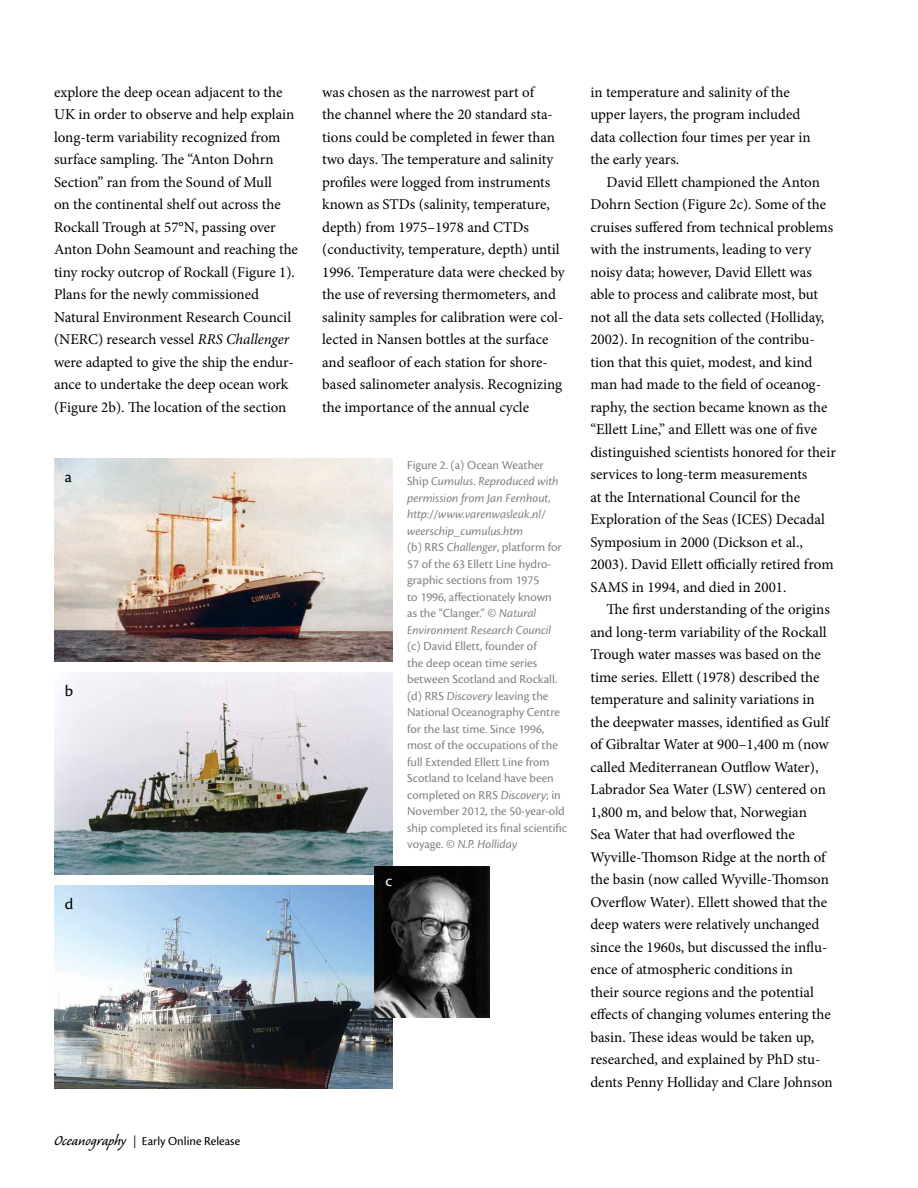
<style>
.page{position:relative;width:918px;height:1188px;background:#fff}
.page>*{position:absolute;margin:0;border:0;box-sizing:border-box;transform-origin:0 0}
.t1{font:16.5px "Cronos Pro";color:#000}
.t2{font:16.5px "Cronos Pro";color:#fff}
.t3{font:15px/22.5px "Minion Pro";color:#000}
.t4{font:12.75px/16.5px "Cronos Pro";color:#808285}
.t5{font:italic 12.75px/16.5px "Cronos Pro";letter-spacing:-.005em;color:#808285}
.t6{font:12.75px "Cronos Pro";color:#000}
.s1{font-style:italic}
.s2{font-style:normal}
.s3{font-family:"Caliban";font-size:18px}
.s4{font-family:"Minion Pro"}
</style>
<div class="page">
<img style="left:54px;top:459px;width:339px;height:203px">
<img style="left:54px;top:672px;width:339px;height:203px">
<img style="left:54px;top:885px;width:339px;height:203px">
<img style="left:375px;top:867px;width:114px;height:150px">
<p class="t3" style="left:54px;top:81px;width:246px">explore the deep ocean adjacent to the UK in order to observe and help explain long-term variability recognized from surface sampling. The “Anton Dohrn Section” ran from the Sound of Mull<br>on the continental shelf out across the Rockall Trough at 57°N, passing over Anton Dohn Seamount and reaching the tiny rocky outcrop of Rockall (Figure 1).<br>Plans for the newly commissioned Natural Environment Research Council (NERC) research vessel <span class="s1">RRS Challenger </span>were adapted to give the ship the endur&shy;ance to undertake the deep ocean work (Figure 2b). The location of the section</p>
<p class="t3" style="left:322px;top:81px;width:244px">was chosen as the narrowest part of<br>the channel where the 20 standard sta&shy;tions could be completed in fewer than two days. The temperature and salinity profiles were logged from instruments known as STDs (salinity, temperature, depth) from 1975–1978 and CTDs (conductivity, temperature, depth) until 1996. Temperature data were checked by the use of reversing thermometers, and salinity samples for calibration were col&shy;lected in Nansen bottles at the surface and seafloor of each station for shore&shy;based salinometer analysis. Recognizing the importance of the annual cycle</p>
<p class="t3" style="left:590px;top:81px;width:222px">in temperature and salinity of the upper layers, the program included data collection four times per year in the early years.</p>
<p class="t3" style="left:590px;top:171px;width:247px;text-indent:16px">David Ellett championed the Anton Dohrn Section (Figure 2c). Some of the cruises suffered from technical problems with the instruments, leading to very noisy data; however, David Ellett was able to process and calibrate most, but not all the data sets collected (Holliday, 2002). In recognition of the contribu&shy;tion that this quiet, modest, and kind man had made to the field of oceanog&shy;raphy, the section became known as the “Ellett Line,” and Ellett was one of five distinguished scientists honored for their services to long-term measurements<br>at the International Council for the Exploration of the Seas (ICES) Decadal Symposium in 2000 (Dickson et al., 2003). David Ellett officially retired from SAMS in 1994, and died in 2001.</p>
<p class="t3" style="left:590px;top:598px;width:244px;text-indent:16px">The first understanding of the origins and long-term variability of the Rockall Trough water masses was based on the time series. Ellett (1978) described the temperature and salinity variations in the deepwater masses, identified as Gulf of Gibraltar Water at 900–1,400 m (now called Mediterranean Outflow Water), Labrador Sea Water (LSW) centered on 1,800 m, and below that, Norwegian<br>Sea Water that had overflowed the Wyville-Thomson Ridge at the north of the basin (now called Wyville-Thomson Overflow Water). Ellett showed that the deep waters were relatively unchanged since the 1960s, but discussed the influ&shy;ence of atmospheric conditions in<br>their source regions and the potential effects of changing volumes entering the basin. These ideas would be taken up, researched, and explained by PhD stu&shy;dents Penny Holliday and Clare Johnson</p>
<p class="t5" style="left:407px;top:457px;width:156px"><span class="s2">Figure 2. (a) Ocean Weather<br>Ship</span> Cumulus<span class="s2">.</span> Reproduced with permission from Jan Fernhout, http://www.varenwasleuk.nl/ weerschip_cumulus.htm<br><span class="s2">(b) RRS</span> Challenger<span class="s2">, platform for<br>57 of the 63 Ellett Line hydro&shy;graphic sections from 1975<br>to 1996, affectionately known as the “Clanger.”</span> © Natural<br>Environment Research Council</p>
<p class="t4" style="left:407px;top:638px;width:162px">(c) David Ellett, founder of<br>the deep ocean time series between Scotland and Rockall. (d) RRS <span class="s1">Discovery</span> leaving the<br>National Oceanography Centre for the last time. Since 1996, most of the occupations of the full Extended Ellett Line from<br>Scotland to Iceland have been completed on RRS <span class="s1">Discovery</span>; in<br>November 2012, the 50-year-old ship completed its final scientific voyage. <span class="s1">© N.P. Holliday</span></p>
<p class="t1" style="left:65px;top:468px;width:9px">a</p>
<p class="t1" style="left:65px;top:681px;width:10px">b</p>
<p class="t2" style="left:386px;top:872px;width:8px">c</p>
<p class="t1" style="left:65px;top:894px;width:10px">d</p>
<p class="t6" style="left:54px;top:1134px;width:188px"><span class="s3">Oceanography</span> <span class="s4">|</span> Early Online Release</p>
</div>
